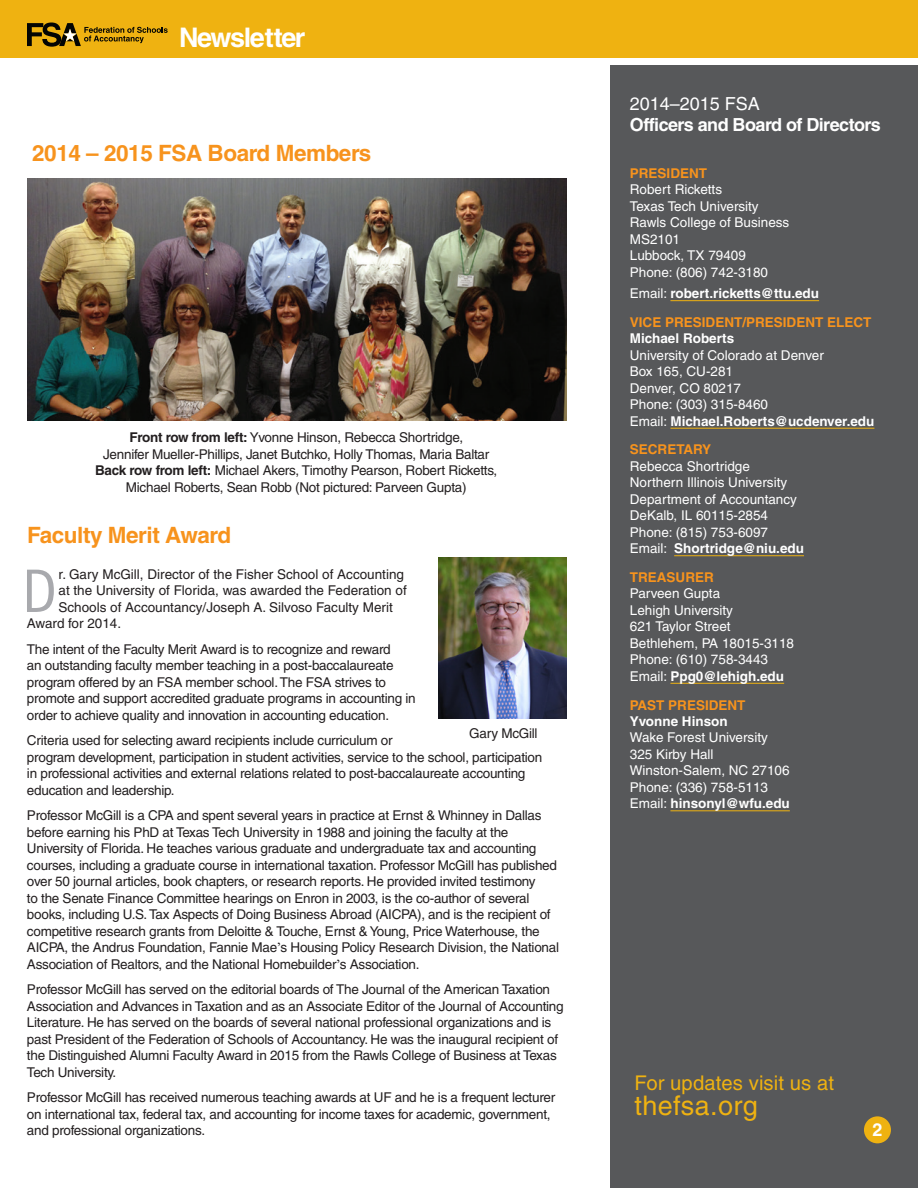
<style>
.page{position:relative;width:918px;height:1188px;background:#fff}
.page>*{position:absolute;margin:0;border:0;box-sizing:border-box;transform-origin:0 0}
.t1{font:61.35px "Rotis Sans Serif";color:#a8a9ad}
.t2{font:700 27px "Helvetica";letter-spacing:-.05em;color:#fff}
.t3{font:27px "Helvetica";letter-spacing:.015em;color:#efb211}
.t4{font:700 22.5px "Helvetica";letter-spacing:-.02em;color:#f7931d}
.t5{font:20.25px "Helvetica";letter-spacing:.005em;color:#efb211}
.t6{font:700 18px "Helvetica";letter-spacing:-.03em;color:#fff}
.t7{font:18px "Helvetica";color:#fff}
.t8{font:13.5px/16.5px "Helvetica";letter-spacing:-.02em;color:#231f20}
.t9{font:13.5px/16.5px "Helvetica";color:#fff}
.t10{font:13.5px "Helvetica";color:#231f20}
.t11{font:700 13.5px/28.5px "Helvetica";color:#f7931d}
.t12{font:700 13.5px "Helvetica";color:#fff}
.s1{font-weight:700}
.s2{font-family:"Sabon"}
.s3{font-weight:400;color:#fff}
.s4{color:#fff}
</style>
<div class="page">
<div style="left:610px;top:65px;width:308px;height:1123px;background:#57585a"></div>
<div style="left:0;top:0;width:918px;height:58px;background:#efb211"></div>
<div style="left:864px;top:1116px;width:27px;height:27px;background:#efb211;border-radius:50%"></div>
<svg style="left:27px;top:23px;width:141px;height:24px"></svg>
<hr style="left:670px;top:300px;width:149px;height:1px;background:#efb211">
<hr style="left:670px;top:428px;width:204px;height:1px;background:#efb211">
<hr style="left:674px;top:555px;width:130px;height:1px;background:#efb211">
<hr style="left:670px;top:683px;width:114px;height:1px;background:#efb211">
<hr style="left:670px;top:811px;width:120px;height:1px;background:#efb211">
<img style="left:439px;top:558px;width:127px;height:161px">
<img style="left:27px;top:178px;width:540px;height:243px">
<h2 class="t2" style="left:179px;top:21px;width:128px">Newsletter</h2>
<h3 class="t4" style="left:32px;top:140px;width:341px">2014 – 2015 FSA Board Members</h3>
<p class="t8" style="left:95px;top:429px;width:404px;text-align:center"><span class="s1">Front row from left:</span> Yvonne Hinson, Rebecca Shortridge,<br>Jennifer Mueller-Phillips, Janet Butchko, Holly Thomas, Maria Baltar <span class="s1">Back row from left:</span> Michael Akers, Timothy Pearson, Robert Ricketts, Michael Roberts, Sean Robb (Not pictured: Parveen Gupta)</p>
<h3 class="t4" style="left:27px;top:521px;width:206px">Faculty Merit Award</h3>
<h1 class="t1" style="left:22px;top:555px;width:37px">D</h1>
<p class="t10" style="left:59px;top:566px;width:347px">r. Gary McGill, Director of the Fisher School of Accounting</p>
<p class="t10" style="left:59px;top:583px;width:350px">at the University of Florida, was awarded the Federation of</p>
<p class="t10" style="left:59px;top:599px;width:336px">Schools of Accountancy/Joseph A. Silvoso Faculty Merit</p>
<p class="t10" style="left:27px;top:616px;width:96px">Award for 2014.</p>
<p class="t8" style="left:27px;top:641px;width:390px">The intent of the Faculty Merit Award is to recognize and reward<br>an outstanding faculty member teaching in a post-baccalaureate program offered by an FSA member school. The FSA strives to promote and support accredited graduate programs in accounting in order to achieve quality and innovation in accounting education.</p>
<p class="t8" style="left:27px;top:732px;width:517px">Criteria used for selecting award recipients include curriculum or<br>program development, participation in student activities, service to the school, participation in professional activities and external relations related to post-baccalaureate accounting education and leadership.</p>
<p class="t8" style="left:27px;top:807px;width:534px">Professor McGill is a CPA and spent several years in practice at Ernst &amp; Whinney in Dallas before earning his PhD at Texas Tech University in 1988 and joining the faculty at the University of Florida. He teaches various graduate and undergraduate tax and accounting courses, including a graduate course in international taxation. Professor McGill has published over 50 journal articles, book chapters, or research reports. He provided invited testimony<br>to the Senate Finance Committee hearings on Enron in 2003, is the co-author of several books, including U.S. Tax Aspects of Doing Business Abroad (AICPA), and is the recipient of competitive research grants from Deloitte &amp; Touche, Ernst &amp; Young, Price Waterhouse, the AICPA, the Andrus Foundation, Fannie Mae<span class="s2">’</span>s Housing Policy Research Division, the National Association of Realtors, and the National Homebuilder<span class="s2">’</span>s Association.</p>
<p class="t8" style="left:27px;top:981px;width:538px">Professor McGill has served on the editorial boards of The Journal of the American Taxation Association and Advances in Taxation and as an Associate Editor of the Journal of Accounting Literature. He has served on the boards of several national professional organizations and is past President of the Federation of Schools of Accountancy. He was the inaugural recipient of the Distinguished Alumni Faculty Award in 2015 from the Rawls College of Business at Texas Tech University.</p>
<p class="t8" style="left:27px;top:1089px;width:530px">Professor McGill has received numerous teaching awards at UF and he is a frequent lecturer on international tax, federal tax, and accounting for income taxes for academic, government, and professional organizations.</p>
<p class="t8" style="left:469px;top:725px;width:70px">Gary McGill</p>
<h3 class="t7" style="left:630px;top:93px;width:132px">2014–2015 FSA</h3>
<h3 class="t6" style="left:630px;top:114px;width:252px">Officers and Board of Directors</h3>
<p class="t11" style="left:630px;top:159px;width:79px">PRESIDENT</p>
<p class="t9" style="left:630px;top:181px;width:161px">Robert Ricketts<br>Texas Tech University<br>Rawls College of Business<br>MS2101<br>Lubbock, TX 79409<br>Phone: (806) 742-3180</p>
<p class="t11" style="left:630px;top:279px;width:243px"><span class="s3">Email:</span> <span class="s4">robert.ricketts@ttu.edu<br></span>VICE PRESIDENT/PRESIDENT ELECT</p>
<p class="t12" style="left:630px;top:330px;width:106px">Michael Roberts</p>
<p class="t9" style="left:630px;top:347px;width:246px">University of Colorado at Denver<br>Box 165, CU-281<br>Denver, CO 80217<br>Phone: (303) 315-8460<br>Email: <span class="s1">Michael.Roberts@ucdenver.edu</span></p>
<p class="t11" style="left:630px;top:435px;width:83px">SECRETARY</p>
<p class="t9" style="left:630px;top:458px;width:176px">Rebecca Shortridge<br>Northern Illinois University<br>Department of Accountancy<br>DeKalb, IL 60115-2854<br>Phone: (815) 753-6097<br>Email: <span class="s1">Shortridge@niu.edu</span></p>
<p class="t11" style="left:630px;top:563px;width:85px">TREASURER</p>
<p class="t9" style="left:630px;top:585px;width:166px">Parveen Gupta<br>Lehigh University<br>621 Taylor Street<br>Bethlehem, PA 18015-3118<br>Phone: (610) 758-3443<br>Email: <span class="s1">Ppg0@lehigh.edu</span></p>
<p class="t11" style="left:630px;top:690px;width:117px">PAST PRESIDENT</p>
<p class="t12" style="left:630px;top:713px;width:99px">Yvonne Hinson</p>
<p class="t9" style="left:630px;top:729px;width:161px">Wake Forest University<br>325 Kirby Hall<br>Winston-Salem, NC 27106<br>Phone: (336) 758-5113<br>Email: <span class="s1">hinsonyl@wfu.edu</span></p>
<h3 class="t5" style="left:634px;top:1071px;width:201px">For updates visit us at</h3>
<h2 class="t3" style="left:634px;top:1090px;width:125px">thefsa.org</h2>
<h3 class="t6" style="left:872px;top:1119px;width:12px">2</h3>
</div>
